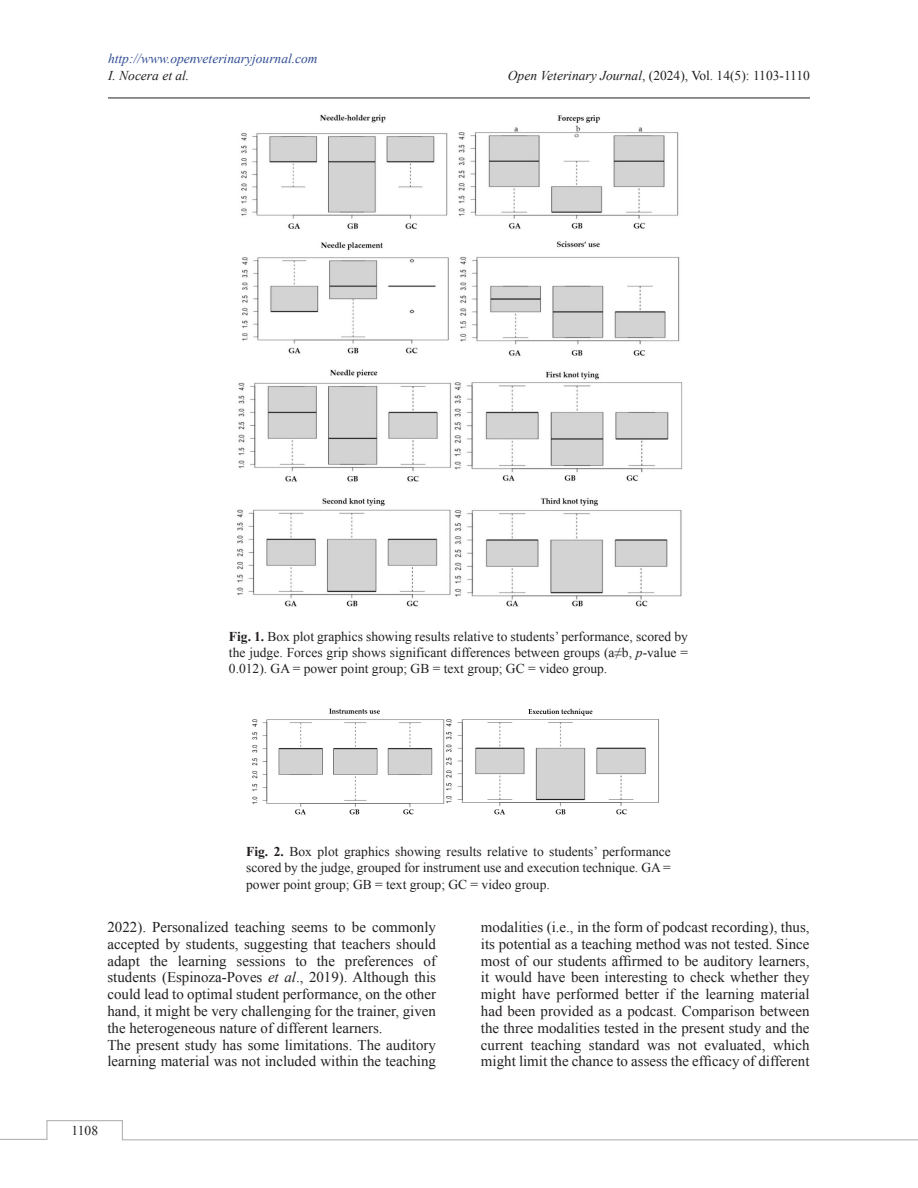
<style>
.page{position:relative;width:918px;height:1188px;background:#fff}
.page>*{position:absolute;margin:0;border:0;box-sizing:border-box;transform-origin:0 0}
.Para{font:15px/16.8px "Times New Roman";color:#231f20;text-align:justify}
.t1{font:13.5px/16.2px "Times New Roman";color:#231f20;text-align:justify}
.t2{font:italic 13.5px "Times New Roman";color:#304d94}
.t3{font:italic 13.5px "Times New Roman";color:#231f20}
.s1{font-style:italic}
.s2{font-weight:700}
</style>
<div class="page">
<hr style="left:108px;top:98px;width:702px;height:1px;background:#231f20">
<svg style="left:0;top:1120px;width:918px;height:21px"></svg>
<img style="left:237px;top:114px;width:446px;height:493px">
<img style="left:252px;top:708px;width:407px;height:107px">
<p class="t2" style="left:108px;top:50px;width:211px">http://www.openveterinaryjournal.com</p>
<p class="t3" style="left:108px;top:66px;width:83px">I. Nocera et al.</p>
<p class="t1" style="left:508px;top:67px;width:304px"><span class="s1">Open Veterinary Journal</span>, (2024), Vol. 14(5): 1103-1110</p>
<p class="t1" style="left:229px;top:628px;width:461px"><span class="s2">Fig. 1.</span> Box plot graphics showing results relative to students’ performance, scored by the judge. Forces grip shows significant differences between groups (a≠b, <span class="s1">p</span>-value = 0.012). GA = power point group; GB = text group; GC = video group.</p>
<p class="t1" style="left:246px;top:843px;width:426px"><span class="s2">Fig. 2.</span> Box plot graphics showing results relative to students’ performance scored by the judge, grouped for instrument use and execution technique. GA = power point group; GB = text group; GC = video group.</p>
<p class="Para" style="left:107px;top:918px;width:330px">2022). Personalized teaching seems to be commonly accepted by students, suggesting that teachers should adapt the learning sessions to the preferences of students (Espinoza-Poves <span class="s1">et al</span>., 2019). Although this could lead to optimal student performance, on the other hand, it might be very challenging for the trainer, given the heterogeneous nature of different learners.</p>
<p class="Para" style="left:107px;top:1036px;width:330px">The present study has some limitations. The auditory learning material was not included within the teaching</p>
<p class="Para" style="left:481px;top:918px;width:330px">modalities (i.e., in the form of podcast recording), thus, its potential as a teaching method was not tested. Since most of our students affirmed to be auditory learners, it would have been interesting to check whether they might have performed better if the learning material had been provided as a podcast. Comparison between the three modalities tested in the present study and the current teaching standard was not evaluated, which might limit the chance to assess the efficacy of different</p>
<p class="t1" style="left:72px;top:1122px;width:28px">1108</p>
</div>
